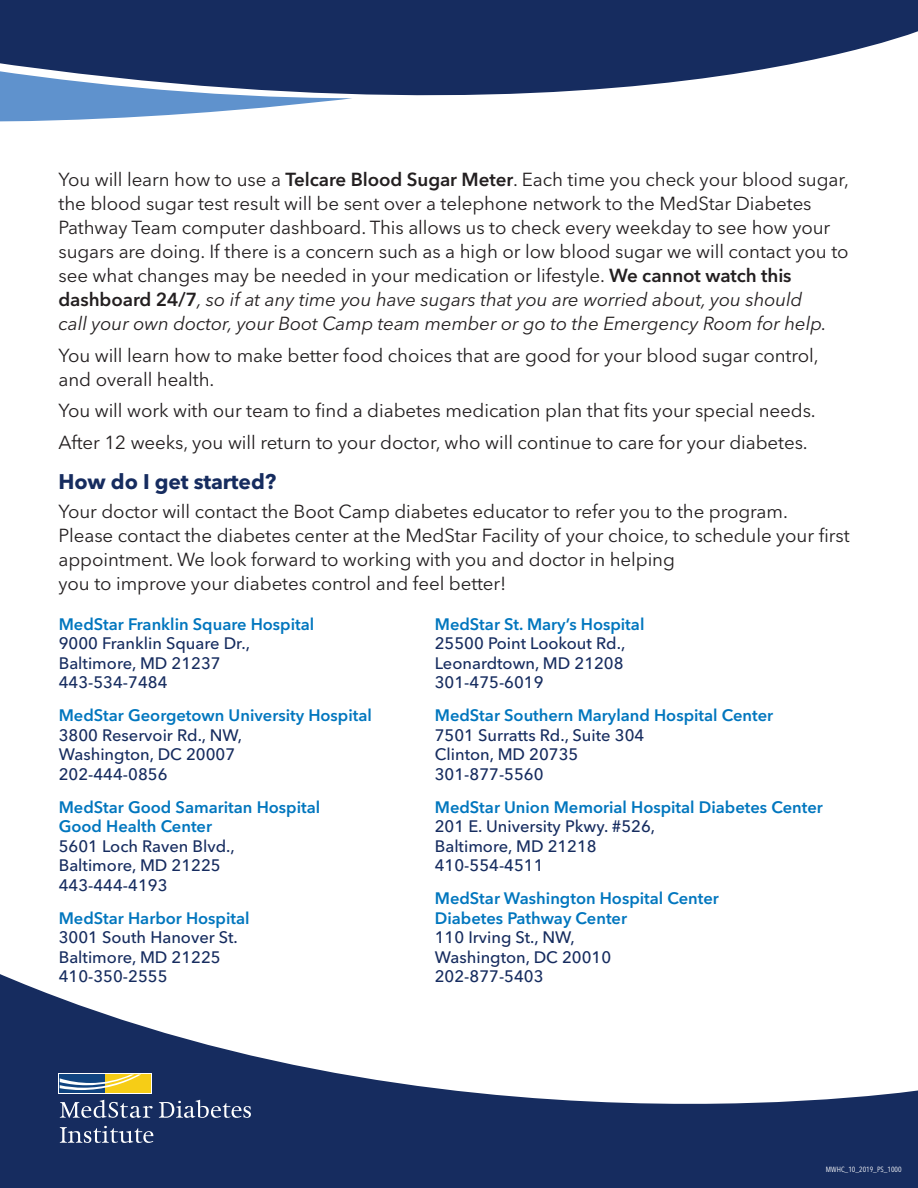
<style>
.page{position:relative;width:918px;height:1188px;background:#fff}
.page>*{position:absolute;margin:0;border:0;box-sizing:border-box;transform-origin:0 0}
.t1{font:700 21px "Avenir Next LT Pro";letter-spacing:-.005em;color:#162c5f}
.t2{font:18.75px/24px "Avenir Next LT Pro";letter-spacing:-.005em;color:#231f20}
.t3{font:500 16.5px "Avenir Next LT Pro";color:#162c5f}
.t4{font:600 16.5px "Avenir Next LT Pro";color:#0076be}
.t5{font:condensed 7.5px "Avenir Next LT Pro";color:#fff}
.s1{font-weight:600}
.s2{font-style:italic}
</style>
<div class="page">
<svg style="left:0;top:0;width:918px;height:96px;background:#394c77"></svg>
<svg style="left:0;top:30px;width:355px;height:92px"></svg>
<svg style="left:0;top:974px;width:918px;height:214px;fill:#162c5f"></svg>
<svg style="left:60px;top:1100px;width:93px;height:18px;background:#506086"></svg>
<svg style="left:159px;top:1100px;width:92px;height:18px;background:#506086"></svg>
<svg style="left:60px;top:1126px;width:93px;height:17px;background:#516187"></svg>
<div style="left:59px;top:1074px;width:93px;height:20px;background:#fff"></div>
<div style="left:105px;top:1074px;width:46px;height:19px;background:#f6cd16"></div>
<div style="left:60px;top:1074px;width:45px;height:19px;background:#104480"></div>
<svg style="left:60px;top:1074px;width:81px;height:16px"></svg>
<p class="t2" style="left:59px;top:169px;width:792px">You will learn how to use a <span class="s1">Telcare Blood Sugar Meter</span>. Each time you check your blood sugar, the blood sugar test result will be sent over a telephone network to the MedStar Diabetes Pathway Team computer dashboard. This allows us to check every weekday to see how your sugars are doing. If there is a concern such as a high or low blood sugar we will contact you to see what changes may be needed in your medication or lifestyle. <span class="s1">We cannot watch this dashboard 24/7</span><span class="s2">, so if at any time you have sugars that you are worried about, you should<br>call your own doctor, your Boot Camp team member or go to the Emergency Room for help.</span></p>
<p class="t2" style="left:59px;top:345px;width:762px">You will learn how to make better food choices that are good for your blood sugar control,</p>
<p class="t2" style="left:59px;top:369px;width:157px">and overall health.</p>
<p class="t2" style="left:59px;top:401px;width:759px">You will work with our team to find a diabetes medication plan that fits your special needs.</p>
<p class="t2" style="left:59px;top:432px;width:751px">After 12 weeks, you will return to your doctor, who will continue to care for your diabetes.</p>
<p class="t1" style="left:59px;top:472px;width:219px">How do I get started?</p>
<p class="t2" style="left:59px;top:502px;width:793px">Your doctor will contact the Boot Camp diabetes educator to refer you to the program.<br>Please contact the diabetes center at the MedStar Facility of your choice, to schedule your first appointment. We look forward to working with you and doctor in helping<br>you to improve your diabetes control and feel better!</p>
<p class="t4" style="left:59px;top:618px;width:257px">MedStar Franklin Square Hospital</p>
<p class="t3" style="left:59px;top:637px;width:193px">9000 Franklin Square Dr.,</p>
<p class="t3" style="left:59px;top:656px;width:163px">Baltimore, MD 21237</p>
<p class="t3" style="left:59px;top:676px;width:110px">443-534-7484</p>
<p class="t4" style="left:59px;top:709px;width:315px">MedStar Georgetown University Hospital</p>
<p class="t3" style="left:59px;top:728px;width:185px">3800 Reservoir Rd., NW,</p>
<p class="t3" style="left:59px;top:748px;width:178px">Washington, DC 20007</p>
<p class="t3" style="left:59px;top:767px;width:110px">202-444-0856</p>
<p class="t4" style="left:59px;top:801px;width:263px">MedStar Good Samaritan Hospital</p>
<p class="t4" style="left:59px;top:820px;width:155px">Good Health Center</p>
<p class="t3" style="left:59px;top:839px;width:178px">5601 Loch Raven Blvd.,</p>
<p class="t3" style="left:59px;top:859px;width:163px">Baltimore, MD 21225</p>
<p class="t3" style="left:59px;top:878px;width:110px">443-444-4193</p>
<p class="t4" style="left:59px;top:912px;width:192px">MedStar Harbor Hospital</p>
<p class="t3" style="left:59px;top:931px;width:181px">3001 South Hanover St.</p>
<p class="t3" style="left:59px;top:950px;width:163px">Baltimore, MD 21225</p>
<p class="t3" style="left:59px;top:970px;width:110px">410-350-2555</p>
<p class="t4" style="left:435px;top:618px;width:211px">MedStar St. Mary’s Hospital</p>
<p class="t3" style="left:435px;top:637px;width:192px">25500 Point Lookout Rd.,</p>
<p class="t3" style="left:435px;top:656px;width:190px">Leonardtown, MD 21208</p>
<p class="t3" style="left:435px;top:676px;width:110px">301-475-6019</p>
<p class="t4" style="left:435px;top:709px;width:340px">MedStar Southern Maryland Hospital Center</p>
<p class="t3" style="left:435px;top:728px;width:211px">7501 Surratts Rd., Suite 304</p>
<p class="t3" style="left:435px;top:748px;width:145px">Clinton, MD 20735</p>
<p class="t3" style="left:435px;top:767px;width:110px">301-877-5560</p>
<p class="t4" style="left:435px;top:801px;width:390px">MedStar Union Memorial Hospital Diabetes Center</p>
<p class="t3" style="left:435px;top:820px;width:222px">201 E. University Pkwy. #526,</p>
<p class="t3" style="left:435px;top:839px;width:163px">Baltimore, MD 21218</p>
<p class="t3" style="left:435px;top:859px;width:110px">410-554-4511</p>
<p class="t4" style="left:435px;top:892px;width:286px">MedStar Washington Hospital Center</p>
<p class="t4" style="left:435px;top:912px;width:194px">Diabetes Pathway Center</p>
<p class="t3" style="left:435px;top:931px;width:141px">110 Irving St., NW,</p>
<p class="t3" style="left:435px;top:950px;width:178px">Washington, DC 20010</p>
<p class="t3" style="left:435px;top:970px;width:110px">202-877-5403</p>
<p class="t5" style="left:826px;top:1165px;width:77px">MWHC_10_2019_PS_1000</p>
</div>
